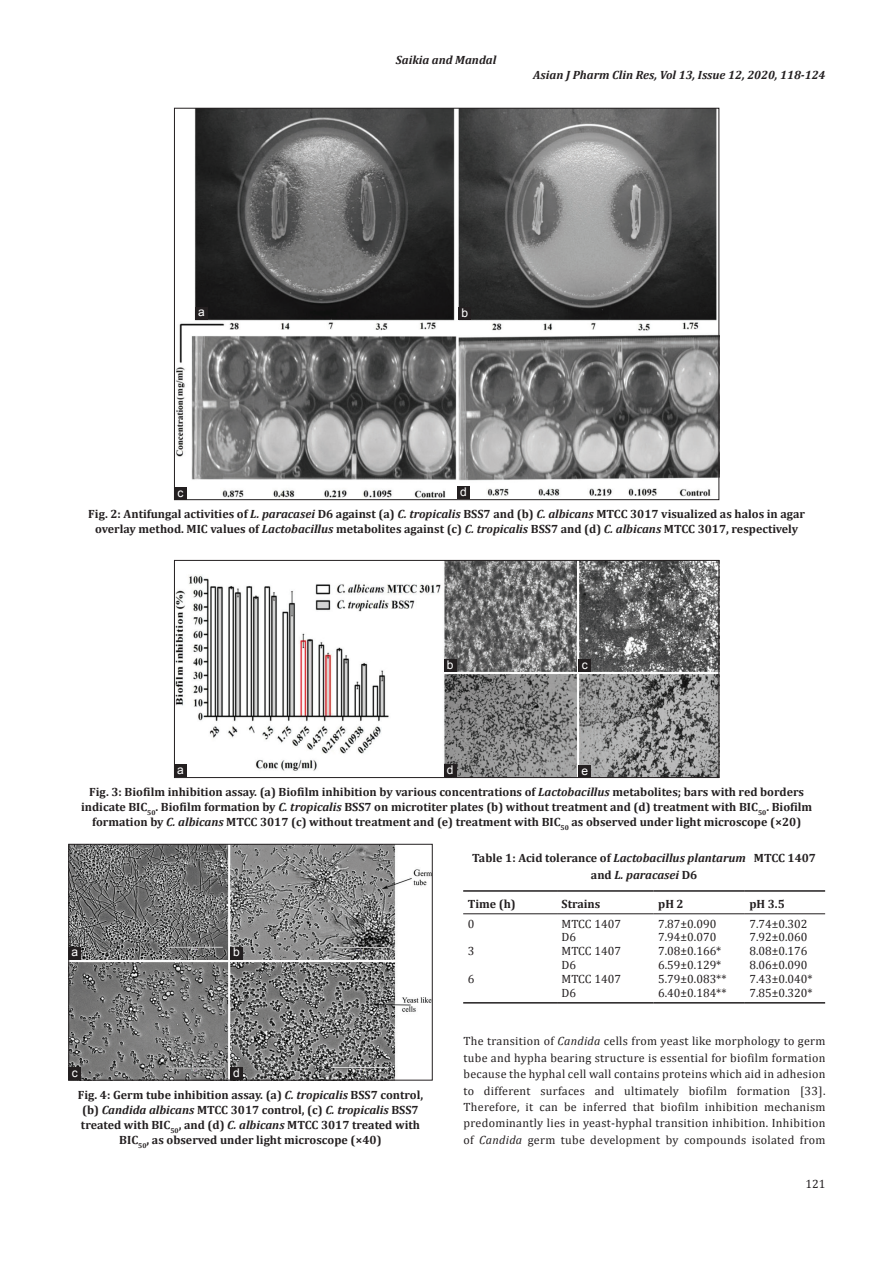
<style>
.page{position:relative;width:894px;height:1263px;background:#fff}
.page>*{position:absolute;margin:0;border:0;box-sizing:border-box;transform-origin:0 0}
.FGC{font:700 12px/15px "Cambria";color:#231f20;text-align:center}
.TX{font:12px/16.4px "Cambria";letter-spacing:.025em;color:#231f20;text-align:justify}
.TB{font:12px "Cambria";color:#231f20}
.TT{font:700 12px/16.5px "Cambria";color:#231f20;text-align:center}
.t1{font:italic 700 12px "Cambria";color:#231f20}
.TBL{font:12px "Cambria";color:#231f20}
.TCH{font:700 12px "Cambria";color:#231f20}
.LABEL{font:12px "Arial";color:#fff}
.s1{font-style:italic}
</style>
<div class="page">
<hr style="left:463px;top:1002px;width:94px;height:1px;background:#231f20">
<hr style="left:557px;top:1002px;width:96px;height:1px;background:#231f20">
<hr style="left:653px;top:1002px;width:91px;height:1px;background:#231f20">
<hr style="left:744px;top:1002px;width:80px;height:1px;background:#231f20">
<hr style="left:463px;top:890px;width:94px;height:1px;background:#231f20">
<hr style="left:557px;top:890px;width:96px;height:1px;background:#231f20">
<hr style="left:653px;top:890px;width:91px;height:1px;background:#231f20">
<hr style="left:744px;top:890px;width:80px;height:1px;background:#231f20">
<hr style="left:463px;top:913px;width:94px;height:1px;background:#231f20">
<hr style="left:557px;top:913px;width:96px;height:1px;background:#231f20">
<hr style="left:653px;top:913px;width:91px;height:1px;background:#231f20">
<hr style="left:744px;top:913px;width:80px;height:1px;background:#231f20">
<img style="left:176px;top:110px;width:540px;height:388px">
<div style="left:195px;top:307px;width:13px;height:12px;background:#231f20"></div>
<div style="left:458px;top:307px;width:13px;height:13px;background:#231f20"></div>
<div style="left:174px;top:487px;width:13px;height:13px;background:#231f20"></div>
<div style="left:457px;top:486px;width:12px;height:13px;background:#231f20"></div>
<img style="left:176px;top:562px;width:540px;height:213px">
<div style="left:174px;top:560px;width:544px;height:217px;border:1px solid #231f20"></div>
<div style="left:174px;top:764px;width:13px;height:13px;background:#231f20"></div>
<div style="left:444px;top:659px;width:12px;height:13px;background:#231f20"></div>
<div style="left:578px;top:659px;width:13px;height:13px;background:#231f20"></div>
<div style="left:444px;top:764px;width:12px;height:13px;background:#231f20"></div>
<div style="left:578px;top:765px;width:13px;height:12px;background:#231f20"></div>
<img style="left:70px;top:846px;width:360px;height:232px">
<div style="left:68px;top:844px;width:364px;height:236px;border:1px solid #231f20"></div>
<div style="left:68px;top:946px;width:13px;height:13px;background:#231f20"></div>
<div style="left:230px;top:946px;width:13px;height:13px;background:#231f20"></div>
<div style="left:68px;top:1067px;width:13px;height:13px;background:#231f20"></div>
<div style="left:230px;top:1067px;width:13px;height:13px;background:#231f20"></div>
<p class="t1" style="left:396px;top:51px;width:102px">Saikia and Mandal</p>
<p class="t1" style="left:533px;top:66px;width:293px">Asian J Pharm Clin Res, Vol 13, Issue 12, 2020, 118-124</p>
<p class="LABEL" style="left:198px;top:304px;width:8px">a</p>
<p class="LABEL" style="left:461px;top:304px;width:8px">b</p>
<p class="LABEL" style="left:177px;top:484px;width:7px">c</p>
<p class="LABEL" style="left:460px;top:484px;width:8px">d</p>
<p class="FGC" style="left:88px;top:506px;width:718px">Fig. 2: Antifungal activities of <span class="s1">L. paracasei</span> D6 against (a) <span class="s1">C. tropicalis</span> BSS7 and (b) <span class="s1">C. albicans</span> MTCC 3017 visualized as halos in agar overlay method. MIC values of <span class="s1">Lactobacillus</span> metabolites against (c) <span class="s1">C. tropicalis</span> BSS7 and (d) <span class="s1">C. albicans</span> MTCC 3017, respectively</p>
<p class="LABEL" style="left:177px;top:762px;width:8px">a</p>
<p class="LABEL" style="left:447px;top:656px;width:8px">b</p>
<p class="LABEL" style="left:581px;top:656px;width:7px">c</p>
<p class="LABEL" style="left:447px;top:762px;width:8px">d</p>
<p class="LABEL" style="left:581px;top:762px;width:8px">e</p>
<p class="FGC" style="left:81px;top:784px;width:732px">Fig. 3: Biofilm inhibition assay. (a) Biofilm inhibition by various concentrations of <span class="s1">Lactobacillus</span> metabolites; bars with red borders indicate BIC<sub>50</sub>. Biofilm formation by <span class="s1">C. tropicalis</span> BSS7 on microtiter plates (b) without treatment and (d) treatment with BIC<sub>50</sub>. Biofilm formation by <span class="s1">C. albicans</span> MTCC 3017 (c) without treatment and (e) treatment with BIC<sub>50</sub> as observed under light microscope (×20)</p>
<p class="LABEL" style="left:72px;top:944px;width:8px">a</p>
<p class="LABEL" style="left:233px;top:944px;width:8px">b</p>
<p class="LABEL" style="left:72px;top:1065px;width:7px">c</p>
<p class="LABEL" style="left:233px;top:1065px;width:8px">d</p>
<p class="FGC" style="left:78px;top:1086px;width:347px">Fig. 4: Germ tube inhibition assay. (a) <span class="s1">C. tropicalis</span> BSS7 control, (b) <span class="s1">Candida albicans</span> MTCC 3017 control, (c) <span class="s1">C. tropicalis</span> BSS7 treated with BIC<sub>50</sub>, and (d) <span class="s1">C. albicans</span> MTCC 3017 treated with BIC<sub>50</sub>, as observed under light microscope (×40)</p>
<p class="TT" style="left:472px;top:849px;width:345px">Table 1: Acid tolerance of <span class="s1">Lactobacillus plantarum</span> MTCC 1407 and <span class="s1">L. paracasei</span> D6</p>
<p class="TCH" style="left:467px;top:896px;width:50px">Time (h)</p>
<p class="TCH" style="left:561px;top:896px;width:40px">Strains</p>
<p class="TCH" style="left:658px;top:896px;width:27px">pH 2</p>
<p class="TCH" style="left:749px;top:896px;width:37px">pH 3.5</p>
<p class="TB" style="left:467px;top:916px;width:8px">0</p>
<p class="TB" style="left:561px;top:916px;width:61px">MTCC 1407</p>
<p class="TB" style="left:658px;top:916px;width:60px">7.87±0.090</p>
<p class="TB" style="left:749px;top:916px;width:60px">7.74±0.302</p>
<p class="TB" style="left:561px;top:930px;width:16px">D6</p>
<p class="TB" style="left:658px;top:930px;width:60px">7.94±0.070</p>
<p class="TB" style="left:749px;top:930px;width:60px">7.92±0.060</p>
<p class="TB" style="left:467px;top:944px;width:8px">3</p>
<p class="TB" style="left:561px;top:944px;width:61px">MTCC 1407</p>
<p class="TB" style="left:658px;top:944px;width:65px">7.08±0.166*</p>
<p class="TB" style="left:749px;top:944px;width:60px">8.08±0.176</p>
<p class="TB" style="left:561px;top:958px;width:16px">D6</p>
<p class="TB" style="left:658px;top:958px;width:65px">6.59±0.129*</p>
<p class="TB" style="left:749px;top:958px;width:60px">8.06±0.090</p>
<p class="TB" style="left:467px;top:971px;width:8px">6</p>
<p class="TB" style="left:561px;top:971px;width:61px">MTCC 1407</p>
<p class="TB" style="left:658px;top:971px;width:70px">5.79±0.083**</p>
<p class="TB" style="left:749px;top:971px;width:65px">7.43±0.040*</p>
<p class="TBL" style="left:561px;top:985px;width:16px">D6</p>
<p class="TBL" style="left:658px;top:985px;width:70px">6.40±0.184**</p>
<p class="TBL" style="left:749px;top:985px;width:65px">7.85±0.320*</p>
<p class="TX" style="left:463px;top:1033px;width:363px">The transition of <span class="s1">Candida</span> cells from yeast like morphology to germ tube and hypha bearing structure is essential for biofilm formation because the hyphal cell wall contains proteins which aid in adhesion to different surfaces and ultimately biofilm formation [33].<br>Therefore, it can be inferred that biofilm inhibition mechanism predominantly lies in yeast-hyphal transition inhibition. Inhibition of <span class="s1">Candida</span> germ tube development by compounds isolated from</p>
<p class="TX" style="left:805px;top:1175px;width:21px">121</p>
</div>
